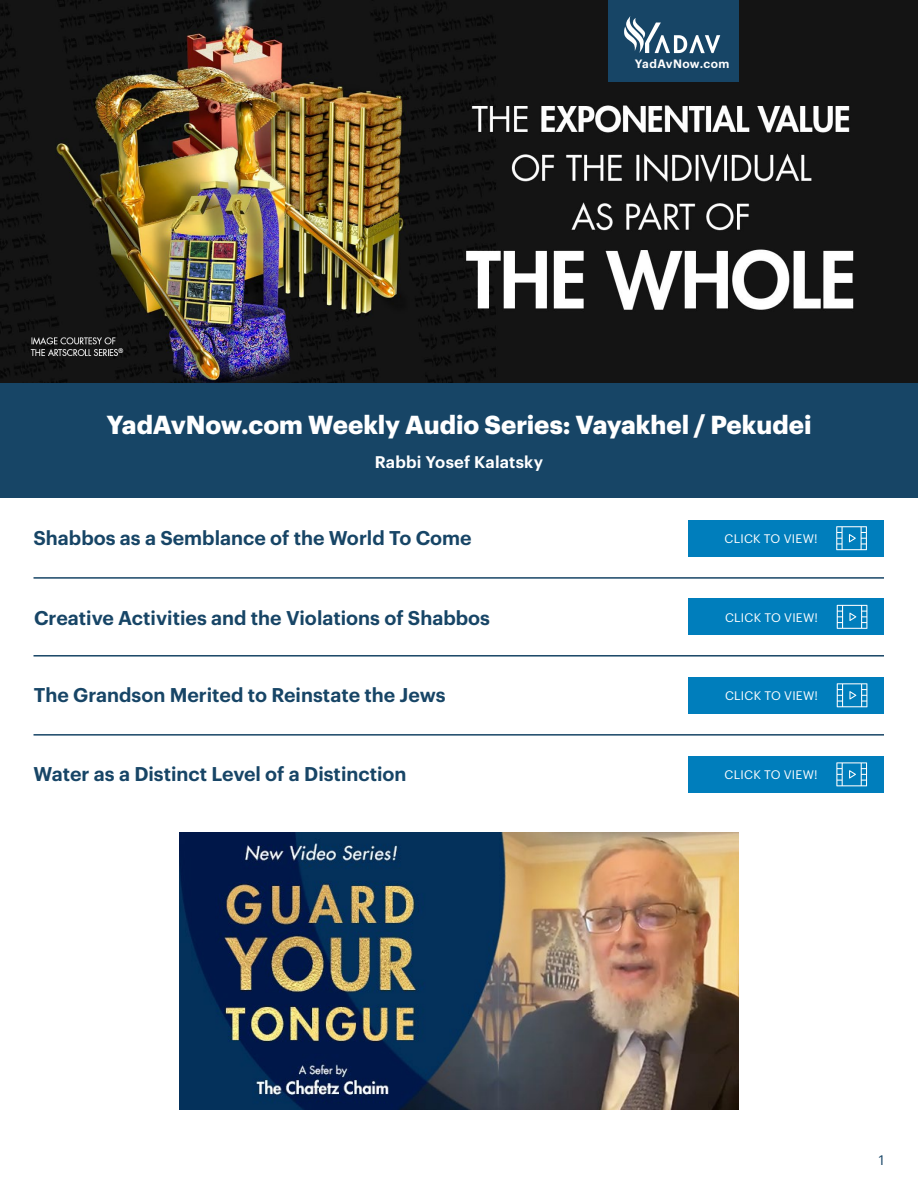
<style>
.page{position:relative;width:918px;height:1188px;background:#fff}
.page>*{position:absolute;margin:0;border:0;box-sizing:border-box;transform-origin:0 0}
.t1{font:700 25.5px "Graphik";letter-spacing:-.005em;color:#fff}
.t2{font:600 19.5px "Graphik";color:#174566}
.t3{font:600 16.5px "Graphik";letter-spacing:.01em;color:#fff}
.t4{font:13.5px "Graphik";color:#174566}
.t5{font:12.15px "Graphik";letter-spacing:.02em;color:#fff}
.t6{font:600 11.85px "Graphik";letter-spacing:.03em;color:#fff}
</style>
<div class="page">
<div style="left:689px;top:599px;width:195px;height:36px;background:#007ebc"></div>
<svg style="left:837px;top:605px;width:30px;height:24px"></svg>
<hr style="left:34px;top:655px;width:850px;height:2px;background:#174566">
<hr style="left:34px;top:734px;width:850px;height:2px;background:#174566">
<hr style="left:34px;top:577px;width:850px;height:2px;background:#174566">
<div style="left:688px;top:756px;width:196px;height:36px;background:#007ebc"></div>
<svg style="left:836px;top:762px;width:31px;height:24px"></svg>
<div style="left:688px;top:520px;width:196px;height:36px;background:#007ebc"></div>
<svg style="left:836px;top:526px;width:31px;height:24px"></svg>
<div style="left:689px;top:677px;width:195px;height:36px;background:#007ebc"></div>
<svg style="left:837px;top:683px;width:30px;height:24px"></svg>
<img style="left:0;top:0;width:918px;height:383px">
<div style="left:0;top:383px;width:918px;height:115px;background:#174566"></div>
<div style="left:608px;top:0;width:131px;height:82px;background:#174566"></div>
<svg style="left:624px;top:16px;width:96px;height:37px"></svg>
<img style="left:179px;top:833px;width:560px;height:276px">
<p class="t6" style="left:635px;top:55px;width:96px">YadAvNow.com</p>
<h1 class="t1" style="left:106px;top:405px;width:707px">YadAvNow.com Weekly Audio Series: Vayakhel / Pekudei</h1>
<p class="t3" style="left:375px;top:450px;width:170px">Rabbi Yosef Kalatsky</p>
<p class="t2" style="left:34px;top:523px;width:440px">Shabbos as a Semblance of the World To Come</p>
<p class="t5" style="left:724px;top:530px;width:95px">CLICK TO VIEW!</p>
<p class="t2" style="left:34px;top:603px;width:458px">Creative Activities and the Violations of Shabbos</p>
<p class="t5" style="left:725px;top:608px;width:95px">CLICK TO VIEW!</p>
<p class="t2" style="left:34px;top:680px;width:413px">The Grandson Merited to Reinstate the Jews</p>
<p class="t5" style="left:725px;top:687px;width:95px">CLICK TO VIEW!</p>
<p class="t2" style="left:34px;top:759px;width:374px">Water as a Distinct Level of a Distinction</p>
<p class="t5" style="left:725px;top:766px;width:95px">CLICK TO VIEW!</p>
<p class="t4" style="left:879px;top:1150px;width:7px">1</p>
</div>
